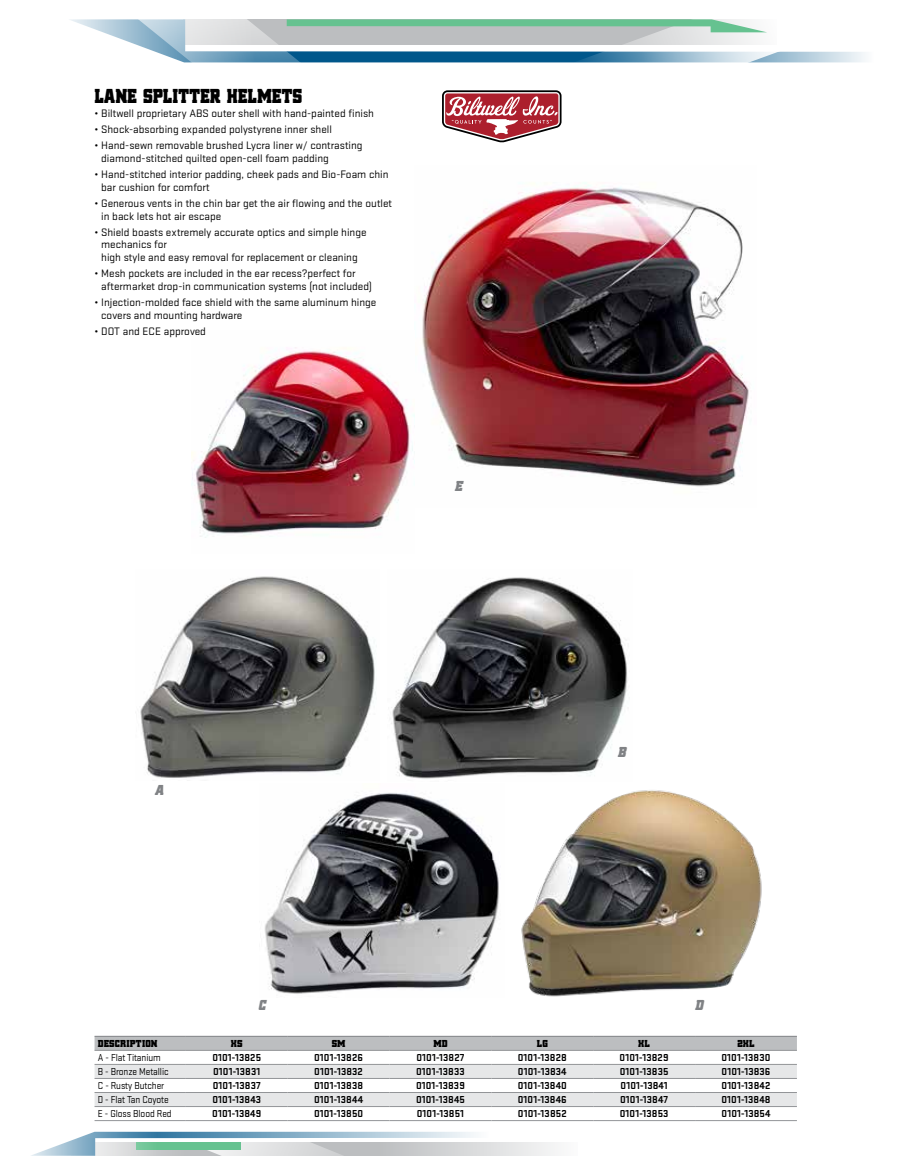
<style>
.page{position:relative;width:905px;height:1175px;background:#fff}
.page>*{position:absolute;margin:0;border:0;box-sizing:border-box;transform-origin:0 0}
.t1{font:21px "Red Delicious";letter-spacing:-.01em;color:#000;scale:.9 1}
.t2{font:italic 15px "Red Delicious";color:#808285}
.t3{font:11.25px/12.8px "Stratum 1";color:#000}
.t4{font:700 10.5px "Stratum 1";letter-spacing:.01em;color:#000}
.t5{font:10.5px "Stratum 1";letter-spacing:-.01em;color:#000;scale:.9 1}
.t6{font:10.5px "Red Delicious";letter-spacing:.01em;color:#000}
</style>
<div class="page">
<img style="left:414px;top:182px;width:335px;height:305px">
<img style="left:191px;top:347px;width:223px;height:191px">
<svg style="left:70px;top:19px;width:795px;height:123px"></svg>
<div style="left:94px;top:1037px;width:702px;height:13px;background:#bcbec0"></div>
<svg style="left:31px;top:1065px;width:765px;height:91px"></svg>
<hr style="left:94px;top:1036px;width:92px;height:1px;background:#808285">
<hr style="left:186px;top:1036px;width:102px;height:1px;background:#808285">
<hr style="left:288px;top:1036px;width:101px;height:1px;background:#808285">
<hr style="left:389px;top:1036px;width:102px;height:1px;background:#808285">
<hr style="left:491px;top:1036px;width:102px;height:1px;background:#808285">
<hr style="left:593px;top:1036px;width:102px;height:1px;background:#808285">
<hr style="left:695px;top:1036px;width:101px;height:1px;background:#808285">
<hr style="left:94px;top:1050px;width:92px;height:1px;background:#939598">
<hr style="left:186px;top:1050px;width:102px;height:1px;background:#939598">
<hr style="left:288px;top:1050px;width:101px;height:1px;background:#939598">
<hr style="left:389px;top:1050px;width:102px;height:1px;background:#939598">
<hr style="left:491px;top:1050px;width:102px;height:1px;background:#939598">
<hr style="left:593px;top:1050px;width:102px;height:1px;background:#939598">
<hr style="left:695px;top:1050px;width:101px;height:1px;background:#939598">
<hr style="left:94px;top:1064px;width:92px;height:1px;background:#939598">
<hr style="left:186px;top:1064px;width:102px;height:1px;background:#939598">
<hr style="left:288px;top:1064px;width:101px;height:1px;background:#939598">
<hr style="left:389px;top:1064px;width:102px;height:1px;background:#939598">
<hr style="left:491px;top:1064px;width:102px;height:1px;background:#939598">
<hr style="left:593px;top:1064px;width:102px;height:1px;background:#939598">
<hr style="left:695px;top:1064px;width:101px;height:1px;background:#939598">
<hr style="left:94px;top:1078px;width:92px;height:1px;background:#939598">
<hr style="left:186px;top:1078px;width:102px;height:1px;background:#939598">
<hr style="left:288px;top:1078px;width:101px;height:1px;background:#939598">
<hr style="left:389px;top:1078px;width:102px;height:1px;background:#939598">
<hr style="left:491px;top:1078px;width:102px;height:1px;background:#939598">
<hr style="left:593px;top:1078px;width:102px;height:1px;background:#939598">
<hr style="left:695px;top:1078px;width:101px;height:1px;background:#939598">
<hr style="left:94px;top:1092px;width:92px;height:1px;background:#939598">
<hr style="left:186px;top:1092px;width:102px;height:1px;background:#939598">
<hr style="left:288px;top:1092px;width:101px;height:1px;background:#939598">
<hr style="left:389px;top:1092px;width:102px;height:1px;background:#939598">
<hr style="left:491px;top:1092px;width:102px;height:1px;background:#939598">
<hr style="left:593px;top:1092px;width:102px;height:1px;background:#939598">
<hr style="left:695px;top:1092px;width:101px;height:1px;background:#939598">
<hr style="left:94px;top:1106px;width:92px;height:1px;background:#939598">
<hr style="left:186px;top:1106px;width:102px;height:1px;background:#939598">
<hr style="left:288px;top:1106px;width:101px;height:1px;background:#939598">
<hr style="left:389px;top:1106px;width:102px;height:1px;background:#939598">
<hr style="left:491px;top:1106px;width:102px;height:1px;background:#939598">
<hr style="left:593px;top:1106px;width:102px;height:1px;background:#939598">
<hr style="left:695px;top:1106px;width:101px;height:1px;background:#939598">
<hr style="left:94px;top:1120px;width:92px;height:1px;background:#939598">
<hr style="left:186px;top:1120px;width:102px;height:1px;background:#939598">
<hr style="left:288px;top:1120px;width:101px;height:1px;background:#939598">
<hr style="left:389px;top:1120px;width:102px;height:1px;background:#939598">
<hr style="left:491px;top:1120px;width:102px;height:1px;background:#939598">
<hr style="left:593px;top:1120px;width:102px;height:1px;background:#939598">
<hr style="left:695px;top:1120px;width:101px;height:1px;background:#939598">
<img style="left:140px;top:576px;width:236px;height:202px">
<img style="left:521px;top:790px;width:241px;height:207px">
<img style="left:264px;top:793px;width:236px;height:201px">
<img style="left:391px;top:577px;width:237px;height:202px">
<h1 class="t1" style="left:94px;top:84px;width:232px">LANE SPLITTER HELMETS</h1>
<p class="t3" style="left:94px;top:107px;width:281px">• Biltwell proprietary ABS outer shell with hand-painted finish</p>
<p class="t3" style="left:94px;top:123px;width:239px">• Shock-absorbing expanded polystyrene inner shell</p>
<p class="t3" style="left:101px;top:139px;width:263px;text-indent:-7px">• Hand-sewn removable brushed Lycra liner w/ contrasting diamond-stitched quilted open-cell foam padding</p>
<p class="t3" style="left:101px;top:167px;width:289px;text-indent:-7px">• Hand-stitched interior padding, cheek pads and Bio-Foam chin bar cushion for comfort</p>
<p class="t3" style="left:101px;top:196px;width:292px;text-indent:-7px">• Generous vents in the chin bar get the air flowing and the outlet in back lets hot air escape</p>
<p class="t3" style="left:101px;top:225px;width:267px;text-indent:-7px">• Shield boasts extremely accurate optics and simple hinge mechanics for<br>high style and easy removal for replacement or cleaning</p>
<p class="t3" style="left:101px;top:266px;width:272px;text-indent:-7px">• Mesh pockets are included in the ear recess?perfect for aftermarket drop-in communication systems (not included)</p>
<p class="t3" style="left:101px;top:295px;width:277px;text-indent:-7px">• Injection-molded face shield with the same aluminum hinge covers and mounting hardware</p>
<p class="t3" style="left:94px;top:324px;width:113px">• DOT and ECE approved</p>
<h2 class="t2" style="left:454px;top:477px;width:9px">E</h2>
<h2 class="t2" style="left:154px;top:782px;width:11px">A</h2>
<h2 class="t2" style="left:258px;top:996px;width:9px">C</h2>
<h2 class="t2" style="left:617px;top:743px;width:10px">B</h2>
<h2 class="t2" style="left:694px;top:996px;width:10px">D</h2>
<p class="t6" style="left:98px;top:1038px;width:61px">DESCRIPTION</p>
<p class="t6" style="left:231px;top:1038px;width:13px">XS</p>
<p class="t6" style="left:332px;top:1038px;width:15px">SM</p>
<p class="t6" style="left:433px;top:1038px;width:16px">MD</p>
<p class="t6" style="left:537px;top:1038px;width:13px">LG</p>
<p class="t6" style="left:638px;top:1038px;width:13px">XL</p>
<p class="t6" style="left:737px;top:1038px;width:19px">2XL</p>
<p class="t5" style="left:98px;top:1050px;width:72px">A - Flat Titanium</p>
<p class="t4" style="left:212px;top:1050px;width:50px">0101-13825</p>
<p class="t4" style="left:314px;top:1050px;width:51px">0101-13826</p>
<p class="t4" style="left:416px;top:1050px;width:50px">0101-13827</p>
<p class="t4" style="left:517px;top:1050px;width:51px">0101-13828</p>
<p class="t4" style="left:619px;top:1050px;width:51px">0101-13829</p>
<p class="t4" style="left:721px;top:1050px;width:51px">0101-13830</p>
<p class="t5" style="left:98px;top:1064px;width:80px">B - Bronze Metallic</p>
<p class="t4" style="left:213px;top:1064px;width:49px">0101-13831</p>
<p class="t4" style="left:314px;top:1064px;width:50px">0101-13832</p>
<p class="t4" style="left:416px;top:1064px;width:50px">0101-13833</p>
<p class="t4" style="left:518px;top:1064px;width:50px">0101-13834</p>
<p class="t4" style="left:619px;top:1064px;width:50px">0101-13835</p>
<p class="t4" style="left:721px;top:1064px;width:50px">0101-13836</p>
<p class="t5" style="left:98px;top:1078px;width:75px">C - Rusty Butcher</p>
<p class="t4" style="left:213px;top:1078px;width:49px">0101-13837</p>
<p class="t4" style="left:314px;top:1078px;width:51px">0101-13838</p>
<p class="t4" style="left:416px;top:1078px;width:50px">0101-13839</p>
<p class="t4" style="left:517px;top:1078px;width:51px">0101-13840</p>
<p class="t4" style="left:620px;top:1078px;width:49px">0101-13841</p>
<p class="t4" style="left:721px;top:1078px;width:50px">0101-13842</p>
<p class="t5" style="left:98px;top:1092px;width:80px">D - Flat Tan Coyote</p>
<p class="t4" style="left:212px;top:1092px;width:50px">0101-13843</p>
<p class="t4" style="left:314px;top:1092px;width:51px">0101-13844</p>
<p class="t4" style="left:416px;top:1092px;width:50px">0101-13845</p>
<p class="t4" style="left:518px;top:1092px;width:51px">0101-13846</p>
<p class="t4" style="left:620px;top:1092px;width:50px">0101-13847</p>
<p class="t4" style="left:721px;top:1092px;width:51px">0101-13848</p>
<p class="t5" style="left:98px;top:1106px;width:84px">E - Gloss Blood Red</p>
<p class="t4" style="left:212px;top:1106px;width:51px">0101-13849</p>
<p class="t4" style="left:314px;top:1106px;width:51px">0101-13850</p>
<p class="t4" style="left:417px;top:1106px;width:49px">0101-13851</p>
<p class="t4" style="left:518px;top:1106px;width:50px">0101-13852</p>
<p class="t4" style="left:619px;top:1106px;width:50px">0101-13853</p>
<p class="t4" style="left:721px;top:1106px;width:50px">0101-13854</p>
</div>
